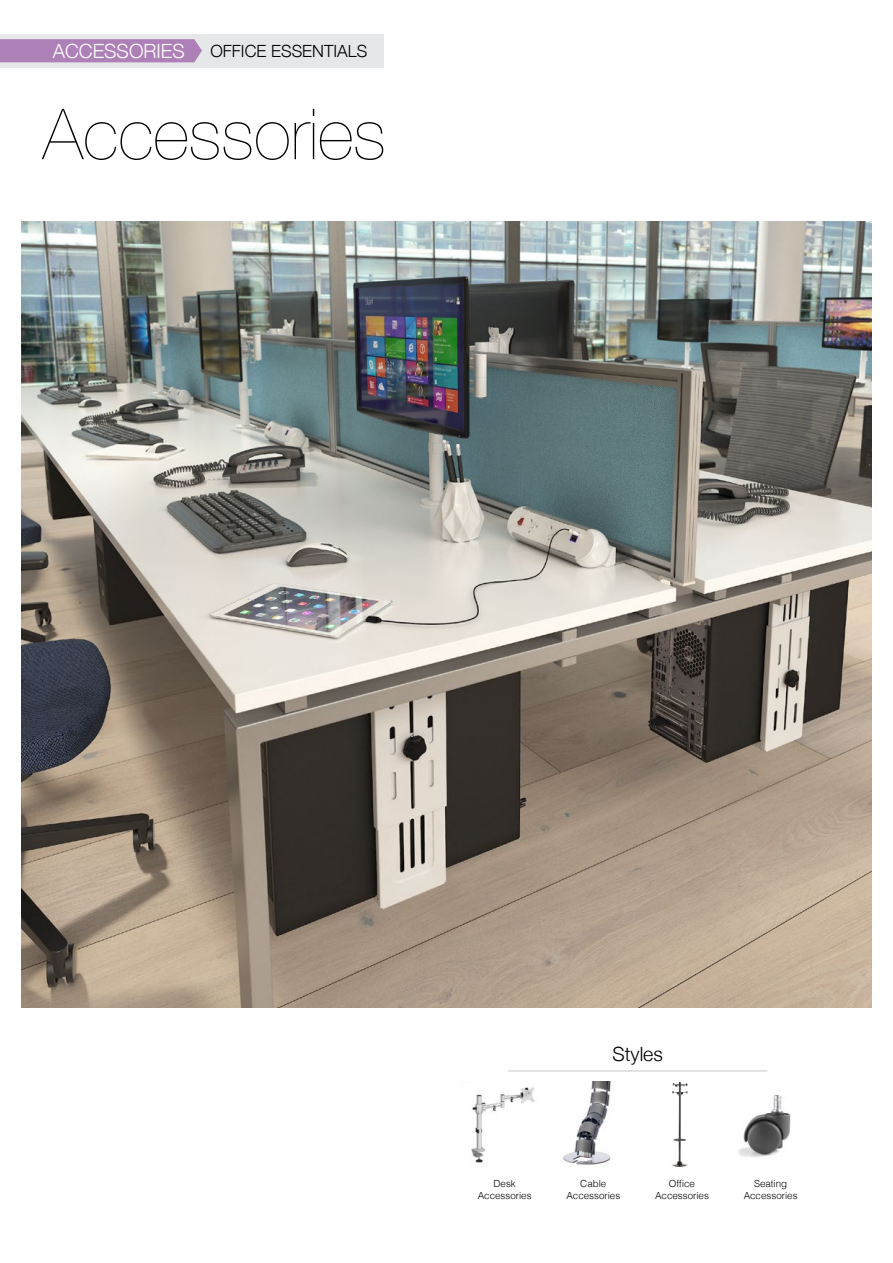
<style>
.page{position:relative;width:893px;height:1263px;background:#fff}
.page>*{position:absolute;margin:0;border:0;box-sizing:border-box;transform-origin:0 0}
.t1{font:200 70.5px "Helvetica Neue";color:#000}
.t2{font:300 19.65px "Helvetica Neue";color:#fff}
.t3{font:300 19.65px "Helvetica Neue";color:#000}
.t4{font:300 16.8px "Helvetica Neue";color:#000}
.t5{font:300 9.75px/11.7px "Helvetica";color:#000;text-align:center}
</style>
<div class="page">
<img style="left:21px;top:221px;width:851px;height:787px">
<div style="left:0;top:34px;width:384px;height:34px;background:#e6e7e8"></div>
<div style="left:0;top:39px;width:202px;height:23px;background:#ae80b8"></div>
<hr style="left:508px;top:1071px;width:259px;height:1px;background:#c7c8ca">
<img style="left:471px;top:1087px;width:64px;height:76px">
<img style="left:563px;top:1082px;width:48px;height:83px">
<svg style="left:673px;top:1082px;width:7px;height:5px"></svg>
<img style="left:738px;top:1095px;width:53px;height:63px">
<h2 class="t2" style="left:53px;top:35px;width:134px">ACCESSORIES</h2>
<h3 class="t4" style="left:210px;top:37px;width:158px">OFFICE ESSENTIALS</h3>
<h1 class="t1" style="left:43px;top:79px;width:345px">Accessories</h1>
<h2 class="t3" style="left:612px;top:1038px;width:52px">Styles</h2>
<p class="t5" style="left:478px;top:1177px;width:55px">Desk<br>Accessories</p>
<p class="t5" style="left:655px;top:1177px;width:55px">Office<br>Accessories</p>
<p class="t5" style="left:566px;top:1177px;width:55px">Cable<br>Accessories</p>
<p class="t5" style="left:744px;top:1177px;width:55px">Seating<br>Accessories</p>
</div>
